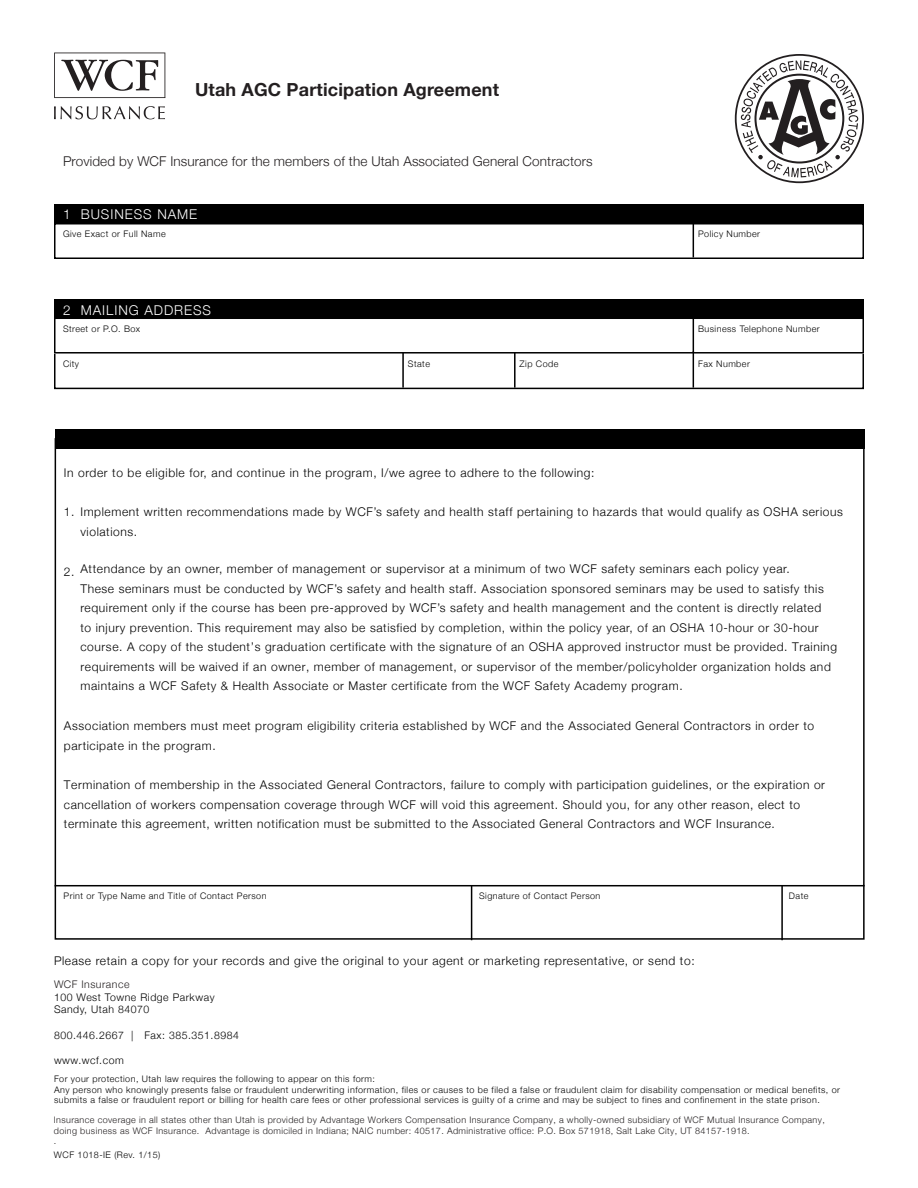
<style>
.page{position:relative;width:918px;height:1188px;background:#fff}
.page>*{position:absolute;margin:0;border:0;box-sizing:border-box;transform-origin:0 0}
.t1{font:700 18px "Helvetica Neue";letter-spacing:.01em;color:#231f20}
.t2{font:300 13.5px "Helvetica Neue";letter-spacing:.01em;color:#231f20}
.t3{font:300 13.5px "Helvetica Neue";letter-spacing:.07em;color:#fff}
.t4{font:300 12px/19.5px "Helvetica Neue";letter-spacing:.05em;color:#000}
.t5{font:300 10.5px/12.6px "Helvetica Neue";letter-spacing:.05em;color:#000}
.t6{font:300 10.5px "Helvetica Neue";letter-spacing:.05em;color:#231f20}
.t7{font:300 9px/10.8px "Helvetica Neue";letter-spacing:.05em;color:#000}
.t8{font:300 9px/10.8px "Helvetica Neue";letter-spacing:.04em;color:#231f20}
</style>
<div class="page">
<div style="left:54px;top:205px;width:810px;height:19px;background:#000"></div>
<div style="left:54px;top:299px;width:810px;height:20px;background:#000"></div>
<hr style="left:693px;top:221px;width:1px;height:36px;background:#000">
<div style="left:54px;top:223px;width:810px;height:36px;border:2px solid #000"></div>
<hr style="left:693px;top:316px;width:1px;height:36px;background:#000">
<div style="left:54px;top:318px;width:810px;height:36px;border:2px solid #000"></div>
<div style="left:54px;top:353px;width:810px;height:36px;border:2px solid #000"></div>
<hr style="left:693px;top:351px;width:1px;height:37px;background:#000">
<hr style="left:402px;top:353px;width:2px;height:35px;background:#000">
<hr style="left:514px;top:353px;width:2px;height:35px;background:#000">
<hr style="left:781px;top:886px;width:2px;height:54px;background:#000">
<hr style="left:471px;top:886px;width:1px;height:54px;background:#000">
<div style="left:55px;top:884px;width:810px;height:56px;border:2px solid #000"></div>
<div style="left:55px;top:429px;width:810px;height:20px;background:#000"></div>
<svg style="left:735px;top:54px;width:129px;height:129px"></svg>
<div style="left:737px;top:56px;width:125px;height:125px;background:#fff;border-radius:50%"></div>
<svg style="left:741px;top:60px;width:117px;height:117px"></svg>
<svg style="left:54px;top:53px;width:111px;height:45px"></svg>
<svg style="left:54px;top:106px;width:111px;height:13px"></svg>
<h1 class="t1" style="left:195px;top:75px;width:306px">Utah AGC Participation Agreement</h1>
<p class="t2" style="left:63px;top:150px;width:531px">Provided by WCF Insurance for the members of the Utah Associated General Contractors</p>
<p class="t3" style="left:63px;top:204px;width:136px">1 BUSINESS NAME</p>
<p class="t7" style="left:63px;top:228px;width:104px">Give Exact or Full Name</p>
<p class="t7" style="left:698px;top:228px;width:64px">Policy Number</p>
<p class="t3" style="left:63px;top:300px;width:150px">2 MAILING ADDRESS</p>
<p class="t7" style="left:63px;top:322px;width:79px">Street or P.O. Box</p>
<p class="t7" style="left:63px;top:358px;width:18px">City</p>
<p class="t7" style="left:698px;top:322px;width:123px">Business Telephone Number</p>
<p class="t7" style="left:408px;top:358px;width:24px">State</p>
<p class="t7" style="left:520px;top:358px;width:40px">Zip Code</p>
<p class="t7" style="left:698px;top:358px;width:53px">Fax Number</p>
<p class="t4" style="left:64px;top:462px;width:532px">In order to be eligible for, and continue in the program, I/we agree to adhere to the following:</p>
<p class="t4" style="left:80px;top:501px;width:764px;text-indent:-17px">1. Implement written recommendations made by WCF’s safety and health staff pertaining to hazards that would qualify as OSHA serious violations.</p>
<p class="t4" style="left:80px;top:558px;width:758px;text-indent:-17px">2. Attendance by an owner, member of management or supervisor at a minimum of two WCF safety seminars each policy year.<br>These seminars must be conducted by WCF’s safety and health staff. Association sponsored seminars may be used to satisfy this requirement only if the course has been pre-approved by WCF’s safety and health management and the content is directly related<br>to injury prevention. This requirement may also be satisfied by completion, within the policy year, of an OSHA 10-hour or 30-hour course. A copy of the student’s graduation certificate with the signature of an OSHA approved instructor must be provided. Training requirements will be waived if an owner, member of management, or supervisor of the member/policyholder organization holds and maintains a WCF Safety &amp; Health Associate or Master certificate from the WCF Safety Academy program.</p>
<p class="t4" style="left:64px;top:715px;width:752px">Association members must meet program eligibility criteria established by WCF and the Associated General Contractors in order to participate in the program.</p>
<p class="t4" style="left:64px;top:774px;width:763px">Termination of membership in the Associated General Contractors, failure to comply with participation guidelines, or the expiration or cancellation of workers compensation coverage through WCF will void this agreement. Should you, for any other reason, elect to terminate this agreement, written notification must be submitted to the Associated General Contractors and WCF Insurance.</p>
<p class="t7" style="left:64px;top:890px;width:204px">Print or Type Name and Title of Contact Person</p>
<p class="t7" style="left:479px;top:890px;width:123px">Signature of Contact Person</p>
<p class="t7" style="left:789px;top:890px;width:21px">Date</p>
<p class="t4" style="left:54px;top:950px;width:642px">Please retain a copy for your records and give the original to your agent or marketing representative, or send to:</p>
<p class="t5" style="left:54px;top:990px;width:162px">100 West Towne Ridge Parkway<br>Sandy, Utah 84070</p>
<p class="t5" style="left:54px;top:1028px;width:186px">800.446.2667 | Fax: 385.351.8984</p>
<p class="t5" style="left:54px;top:1053px;width:71px">www.wcf.com</p>
<p class="t6" style="left:54px;top:976px;width:77px">WCF Insurance</p>
<p class="t7" style="left:54px;top:1073px;width:788px">For your protection, Utah law requires the following to appear on this form:<br>Any person who knowingly presents false or fraudulent underwriting information, files or causes to be filed a false or fraudulent claim for disability compensation or medical benefits, or submits a false or fraudulent report or billing for health care fees or other professional services is guilty of a crime and may be subject to fines and confinement in the state prison.</p>
<p class="t8" style="left:54px;top:1114px;width:772px">Insurance coverage in all states other than Utah is provided by Advantage Workers Compensation Insurance Company, a wholly-owned subsidiary of WCF Mutual Insurance Company, doing business as WCF Insurance. Advantage is domiciled in Indiana; NAIC number: 40517. Administrative office: P.O. Box 571918, Salt Lake City, UT 84157-1918.<br>.</p>
<p class="t7" style="left:54px;top:1148px;width:108px">WCF 1018-IE (Rev. 1/15)</p>
</div>
